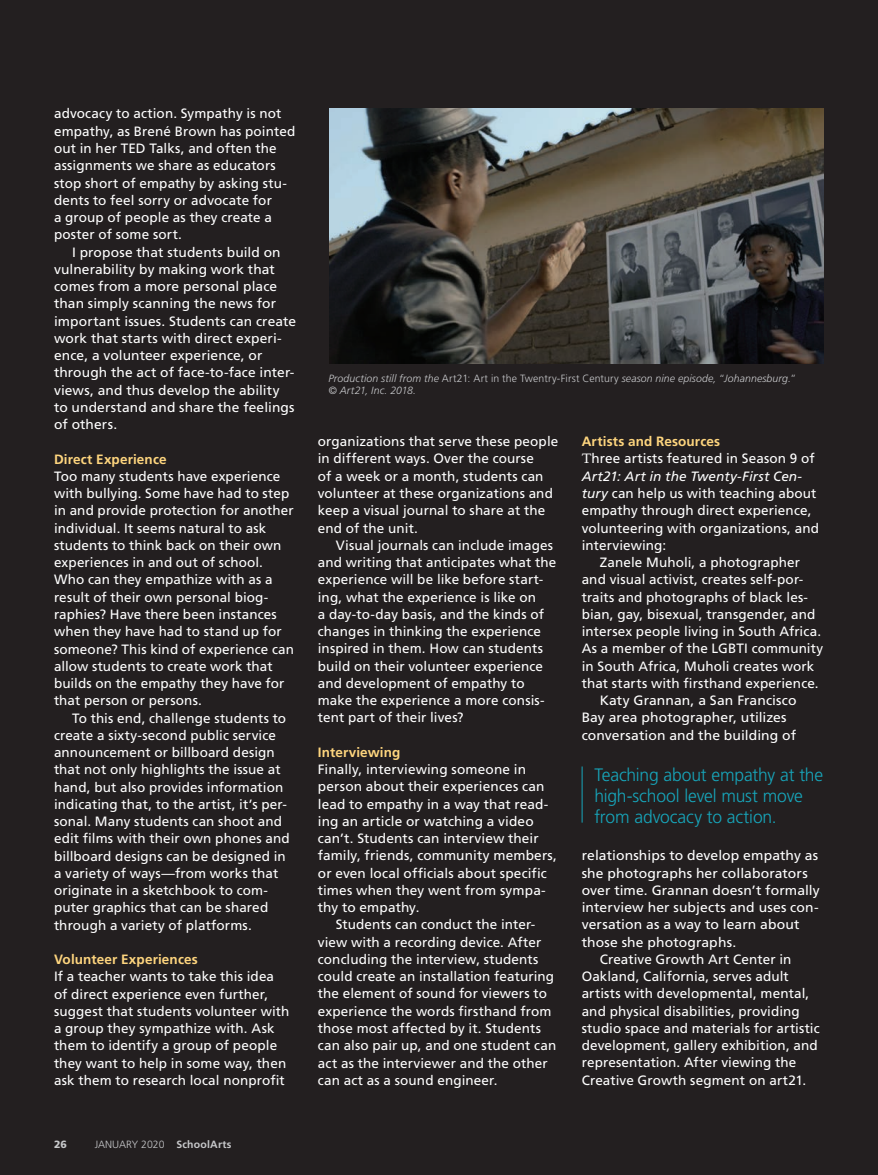
<style>
.page{position:relative;width:878px;height:1175px;background:#fff}
.page>*{position:absolute;margin:0;border:0;box-sizing:border-box;transform-origin:0 0}
.CallOut{font:300 18px/21px "Frutiger";letter-spacing:-.01em;color:#17a6bb}
.Body_copy{font:13.5px/17.2px "Frutiger";letter-spacing:.005em;color:#fff}
._1st_paragraph{font:13.5px/17.2px "Frutiger";letter-spacing:.01em;color:#fff}
.Headers{font:700 13.5px "Frutiger";letter-spacing:.01em;color:#fed57e}
.Artwork_credit{font:italic 300 10.5px/12px "Frutiger";letter-spacing:.01em;color:#c7c8ca}
.t1{font:300 10.5px "Frutiger";color:#c7c8ca}
.t2{font:900 10.5px "Frutiger";color:#c7c8ca}
.s1{font-weight:700}
.s2{font-style:normal}
.s3{font-family:"Trump Mediaeval"}
.s4{font-style:italic}
</style>
<div class="page">
<div style="left:0;top:0;width:878px;height:1174px;background:#231f20"></div>
<hr style="left:581px;top:766px;width:1px;height:56px;background:#17a6bb">
<img style="left:329px;top:108px;width:495px;height:255px">
<p class="_1st_paragraph" style="left:54px;top:105px;width:243px">advocacy to action. Sympathy is not empathy, as Brené Brown has pointed out in her TED Talks, and often the assignments we share as educators stop short of empathy by asking stu&shy;dents to feel sorry or advocate for<br>a group of people as they create a poster of some sort.</p>
<p class="Body_copy" style="left:54px;top:243px;width:244px;text-indent:18px">I propose that students build on vulnerability by making work that comes from a more personal place than simply scanning the news for important issues. Students can create work that starts with direct experi&shy;ence, a volunteer experience, or through the act of face-to-face inter&shy;views, and thus develop the ability to understand and share the feelings of others.</p>
<p class="Headers" style="left:54px;top:451px;width:114px">Direct Experience</p>
<p class="Body_copy" style="left:54px;top:467px;width:241px">Too many students have experience with bullying. Some have had to step in and provide protection for another individual. It seems natural to ask students to think back on their own experiences in and out of school.<br>Who can they empathize with as a result of their own personal biog&shy;raphies? Have there been instances when they have had to stand up for someone? This kind of experience can allow students to create work that builds on the empathy they have for that person or persons.</p>
<p class="Body_copy" style="left:54px;top:709px;width:237px;text-indent:18px">To this end, challenge students to create a sixty-second public service announcement or billboard design that not only highlights the issue at hand, but also provides information indicating that, to the artist, it’s per&shy;sonal. Many students can shoot and edit films with their own phones and billboard designs can be designed in a variety of ways—from works that originate in a sketchbook to com&shy;puter graphics that can be shared through a variety of platforms.</p>
<p class="Headers" style="left:54px;top:951px;width:145px">Volunteer Experiences</p>
<p class="Body_copy" style="left:54px;top:968px;width:237px">If a teacher wants to take this idea of direct experience even further, suggest that students volunteer with a group they sympathize with. Ask them to identify a group of people they want to help in some way, then ask them to research local nonprofit</p>
<p class="t2" style="left:54px;top:1137px;width:14px">26</p>
<p class="t1" style="left:95px;top:1137px;width:138px">JANUARY 2020 <span class="s1">SchoolArts</span></p>
<p class="Artwork_credit" style="left:328px;top:372px;width:469px">Production still from the <span class="s2">Art21: Art in the Twentry-First Century</span> season nine episode, <span class="s2">“</span>Johannesburg.<span class="s2">” </span>© Art21, Inc. 2018.</p>
<p class="Body_copy" style="left:318px;top:433px;width:242px">organizations that serve these people in different ways. Over the course<br>of a week or a month, students can volunteer at these organizations and keep a visual journal to share at the end of the unit.</p>
<p class="Body_copy" style="left:318px;top:536px;width:240px;text-indent:18px">Visual journals can include images and writing that anticipates what the experience will be like before start&shy;ing, what the experience is like on<br>a day-to-day basis, and the kinds of changes in thinking the experience inspired in them. How can students build on their volunteer experience and development of empathy to make the experience a more consis&shy;tent part of their lives?</p>
<p class="Headers" style="left:318px;top:744px;width:84px">Interviewing</p>
<p class="Body_copy" style="left:318px;top:760px;width:241px">Finally, interviewing someone in person about their experiences can lead to empathy in a way that read&shy;ing an article or watching a video can’t. Students can interview their family, friends, community members, or even local officials about specific times when they went from sympa&shy;thy to empathy.</p>
<p class="Body_copy" style="left:318px;top:916px;width:240px;text-indent:18px">Students can conduct the inter&shy;view with a recording device. After concluding the interview, students could create an installation featuring the element of sound for viewers to experience the words firsthand from those most affected by it. Students can also pair up, and one student can act as the interviewer and the other can act as a sound engineer.</p>
<p class="Headers" style="left:581px;top:433px;width:140px">Artists and Resources</p>
<p class="Body_copy" style="left:581px;top:450px;width:239px"><span class="s3">T</span>hree artists featured in Season 9 of <span class="s4">Art21: Art in the Twenty-First Cen&shy;tury</span> can help us with teaching about empathy through direct experience, volunteering with organizations, and interviewing:</p>
<p class="Body_copy" style="left:581px;top:553px;width:243px;text-indent:18px">Zanele Muholi, a photographer and visual activist, creates self-por&shy;traits and photographs of black les&shy;bian, gay, bisexual, transgender, and intersex people living in South Africa.<br>As a member of the LGBTI community in South Africa, Muholi creates work that starts with firsthand experience.</p>
<p class="Body_copy" style="left:581px;top:691px;width:216px;text-indent:18px">Katy Grannan, a San Francisco<br>Bay area photographer, utilizes conversation and the building of</p>
<p class="CallOut" style="left:594px;top:764px;width:230px">Teaching about empathy at the high-school level must move from advocacy to action.</p>
<p class="Body_copy" style="left:581px;top:847px;width:239px">relationships to develop empathy as she photographs her collaborators over time. Grannan doesn’t formally interview her subjects and uses con&shy;versation as a way to learn about those she photographs.</p>
<p class="Body_copy" style="left:581px;top:950px;width:239px;text-indent:18px">Creative Growth Art Center in Oakland, California, serves adult artists with developmental, mental, and physical disabilities, providing studio space and materials for artistic development, gallery exhibition, and representation. After viewing the Creative Growth segment on art21.</p>
</div>
